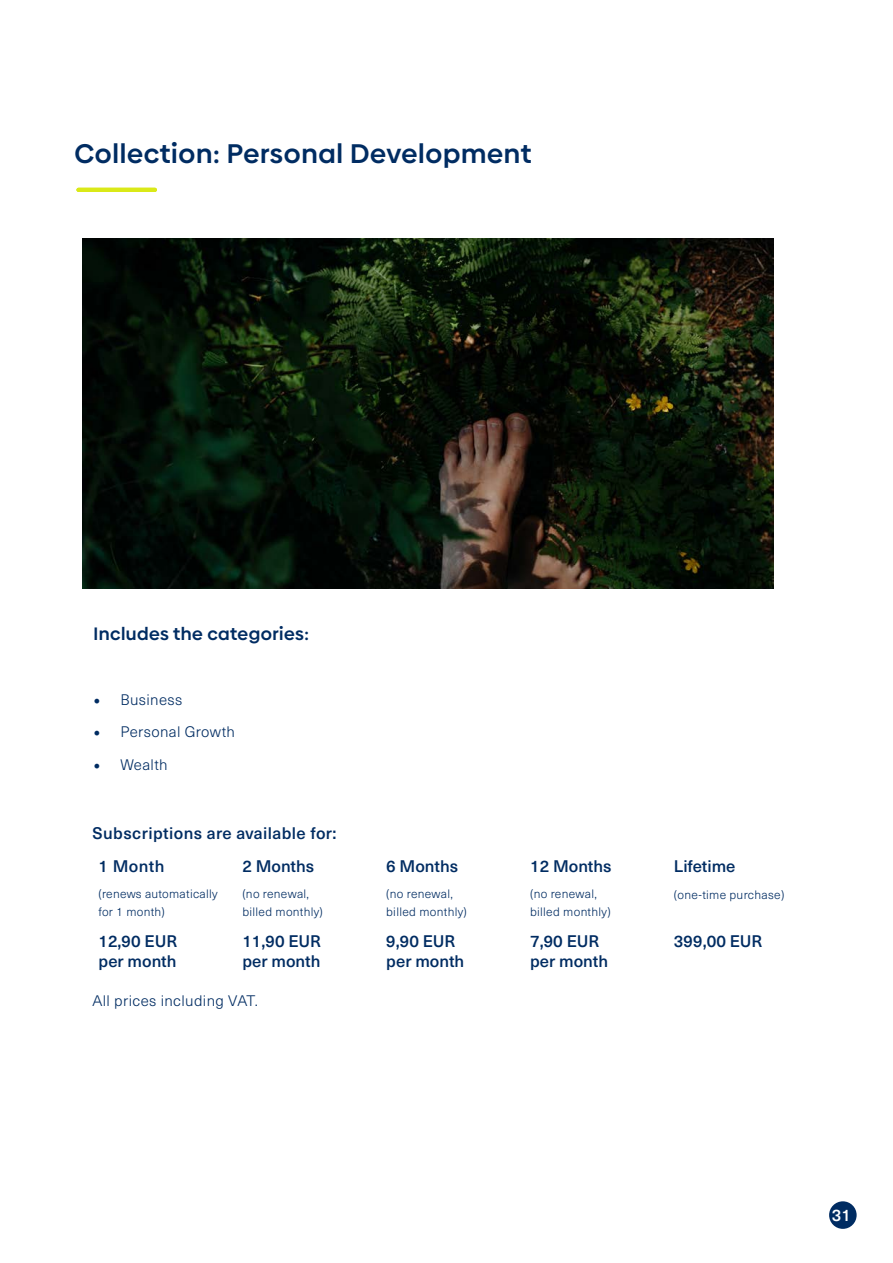
<style>
.page{position:relative;width:893px;height:1263px;background:#fff}
.page>*{position:absolute;margin:0;border:0;box-sizing:border-box;transform-origin:0 0}
.t1{font:600 27px "Biennale";letter-spacing:.025em;color:#002c62}
.t2{font:600 18px "Biennale";letter-spacing:.025em;color:#002c62}
.t3{font:500 16.5px/19.8px "Neue Haas Unica";color:#002c62}
.t4{font:500 16.5px "Neue Haas Unica Pro";letter-spacing:.025em;color:#002c62}
.t5{font:500 16.5px "Neue Haas Unica Pro";color:#fff}
.t6{font:300 15px "Neue Haas Unica Pro";letter-spacing:.025em;color:#002c62}
.t7{font:300 12px/18px "Neue Haas Unica";letter-spacing:.025em;color:#002c62}
.s1{font-family:"Minion Pro";font-weight:400;font-size:18px}
</style>
<div class="page">
<div style="left:829px;top:1201px;width:28px;height:28px;background:#002c62;border-radius:50%"></div>
<hr style="left:77px;top:188px;width:80px;height:4px;background:#dae918;border-radius:2px">
<img style="left:83px;top:238px;width:690px;height:351px">
<p class="t1" style="left:74px;top:136px;width:458px">Collection: Personal Development</p>
<p class="t2" style="left:94px;top:622px;width:217px">Includes the categories:</p>
<p class="t6" style="left:94px;top:690px;width:90px"><span class="s1">•</span> Business</p>
<p class="t6" style="left:94px;top:723px;width:143px"><span class="s1">•</span> Personal Growth</p>
<p class="t6" style="left:94px;top:755px;width:76px"><span class="s1">•</span> Wealth</p>
<p class="t4" style="left:92px;top:823px;width:246px">Subscriptions are available for:</p>
<p class="t3" style="left:98px;top:855px;width:68px">1 Month</p>
<p class="t7" style="left:98px;top:884px;width:121px">(renews automatically for 1 month)</p>
<p class="t3" style="left:242px;top:855px;width:73px">2 Months</p>
<p class="t7" style="left:242px;top:884px;width:82px">(no renewal, billed monthly)</p>
<p class="t3" style="left:386px;top:855px;width:73px">6 Months</p>
<p class="t7" style="left:386px;top:884px;width:82px">(no renewal, billed monthly)</p>
<p class="t3" style="left:530px;top:855px;width:83px">12 Months</p>
<p class="t7" style="left:530px;top:884px;width:82px">(no renewal, billed monthly)</p>
<p class="t3" style="left:674px;top:855px;width:63px">Lifetime</p>
<p class="t7" style="left:674px;top:885px;width:112px">(one-time purchase)</p>
<p class="t3" style="left:98px;top:930px;width:80px">12,90 EUR per month</p>
<p class="t3" style="left:242px;top:930px;width:80px">11,90 EUR per month</p>
<p class="t3" style="left:386px;top:930px;width:80px">9,90 EUR per month</p>
<p class="t3" style="left:530px;top:930px;width:80px">7,90 EUR per month</p>
<p class="t3" style="left:674px;top:930px;width:90px">399,00 EUR</p>
<p class="t6" style="left:92px;top:991px;width:167px">All prices including VAT.</p>
<p class="t5" style="left:832px;top:1205px;width:21px">31</p>
</div>
